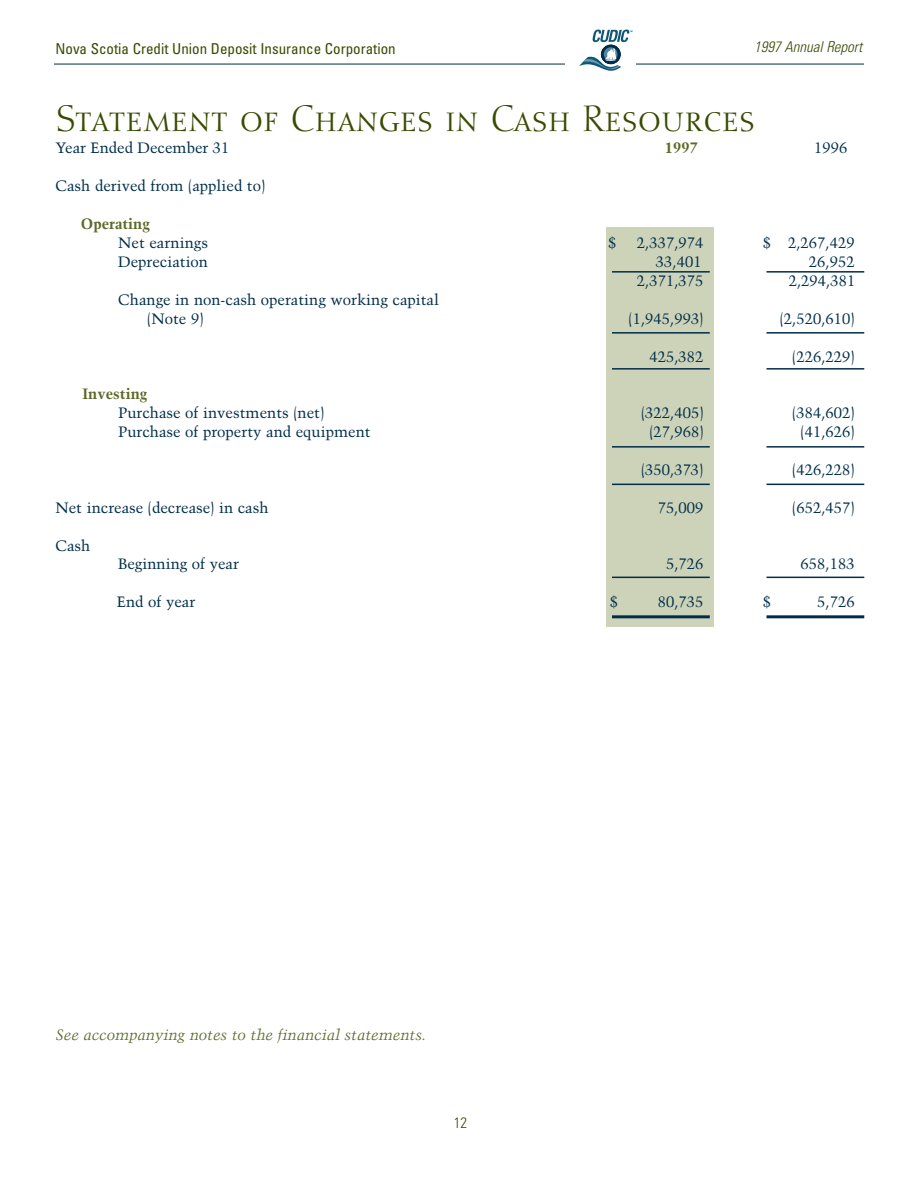
<style>
.page{position:relative;width:918px;height:1188px;background:#fff}
.page>*{position:absolute;margin:0;border:0;box-sizing:border-box;transform-origin:0 0}
.t1{font:36px "Diotima Roman SC";color:#374b00}
.t2{font:15px/18.9px "Trump Mediaeval";color:#002e4a}
.t3{font:condensed 15px "Univers";color:#374b00}
.t4{font:italic 15px "Trump Mediaeval";color:#5a6a27}
.t5{font:700 15px "Trump Mediaeval";color:#5a6a27}
.t6{font:italic 300 condensed 15px "Univers";color:#374b00}
.t7{font:300 condensed 15px "Univers";color:#374b00}
</style>
<div class="page">
<div style="left:606px;top:227px;width:108px;height:399px;background:#cdd3b9"></div>
<hr style="left:54px;top:64px;width:810px;height:1px;background:#002e4a">
<div style="left:565px;top:29px;width:70px;height:42px;background:#fff"></div>
<svg style="left:601px;top:45px;width:20px;height:19px"></svg>
<svg style="left:592px;top:30px;width:41px;height:12px"></svg>
<svg style="left:579px;top:48px;width:42px;height:23px"></svg>
<hr style="left:612px;top:271px;width:98px;height:2px;background:#002e4a">
<hr style="left:612px;top:332px;width:98px;height:2px;background:#002e4a">
<hr style="left:612px;top:368px;width:98px;height:2px;background:#002e4a">
<hr style="left:612px;top:446px;width:98px;height:2px;background:#002e4a">
<hr style="left:612px;top:484px;width:98px;height:1px;background:#002e4a">
<hr style="left:612px;top:577px;width:98px;height:1px;background:#002e4a">
<hr style="left:612px;top:615px;width:98px;height:3px;background:#002e4a">
<hr style="left:766px;top:271px;width:98px;height:2px;background:#002e4a">
<hr style="left:766px;top:332px;width:98px;height:2px;background:#002e4a">
<hr style="left:766px;top:368px;width:98px;height:2px;background:#002e4a">
<hr style="left:766px;top:446px;width:98px;height:2px;background:#002e4a">
<hr style="left:766px;top:484px;width:98px;height:1px;background:#002e4a">
<hr style="left:766px;top:577px;width:98px;height:1px;background:#002e4a">
<hr style="left:766px;top:615px;width:98px;height:3px;background:#002e4a">
<p class="t3" style="left:55px;top:43px;width:342px">Nova Scotia Credit Union Deposit Insurance Corporation</p>
<p class="t6" style="left:754px;top:41px;width:113px">1997 AnnualReport</p>
<h1 class="t1" style="left:56px;top:97px;width:701px">Statement of Changes in Cash Resources</h1>
<p class="t2" style="left:56px;top:140px;width:176px">Year Ended December 31</p>
<p class="t5" style="left:665px;top:142px;width:35px">1997</p>
<p class="t2" style="left:814px;top:140px;width:35px">1996</p>
<p class="t2" style="left:55px;top:178px;width:211px">Cash derived from (applied to)</p>
<p class="t5" style="left:81px;top:217px;width:71px">Operating</p>
<p class="t2" style="left:118px;top:235px;width:91px">Net earnings</p>
<p class="t2" style="left:608px;top:235px;width:10px">$</p>
<p class="t2" style="left:637px;top:235px;width:68px">2,337,974</p>
<p class="t2" style="left:763px;top:235px;width:93px">$ 2,267,429</p>
<p class="t2" style="left:118px;top:253px;width:91px">Depreciation</p>
<p class="t2" style="left:656px;top:253px;width:47px">33,401</p>
<p class="t2" style="left:809px;top:253px;width:47px">26,952</p>
<p class="t2" style="left:637px;top:272px;width:68px">2,371,375</p>
<p class="t2" style="left:789px;top:272px;width:68px">2,294,381</p>
<p class="t2" style="left:147px;top:291px;width:293px;text-indent:-29px">Change in non-cash operating working capital (Note 9)</p>
<p class="t2" style="left:629px;top:310px;width:76px">(1,945,993)</p>
<p class="t2" style="left:780px;top:310px;width:76px">(2,520,610)</p>
<p class="t2" style="left:649px;top:348px;width:56px">425,382</p>
<p class="t2" style="left:792px;top:348px;width:64px">(226,229)</p>
<p class="t5" style="left:82px;top:388px;width:66px">Investing</p>
<p class="t2" style="left:118px;top:405px;width:207px">Purchase of investments (net)</p>
<p class="t2" style="left:641px;top:405px;width:64px">(322,405)</p>
<p class="t2" style="left:792px;top:405px;width:64px">(384,602)</p>
<p class="t2" style="left:118px;top:424px;width:254px">Purchase of property and equipment</p>
<p class="t2" style="left:649px;top:424px;width:56px">(27,968)</p>
<p class="t2" style="left:801px;top:424px;width:56px">(41,626)</p>
<p class="t2" style="left:641px;top:461px;width:64px">(350,373)</p>
<p class="t2" style="left:792px;top:461px;width:64px">(426,228)</p>
<p class="t2" style="left:55px;top:499px;width:215px">Net increase (decrease) in cash</p>
<p class="t2" style="left:658px;top:499px;width:47px">75,009</p>
<p class="t2" style="left:792px;top:499px;width:64px">(652,457)</p>
<p class="t2" style="left:55px;top:537px;width:36px">Cash</p>
<p class="t2" style="left:118px;top:556px;width:122px">Beginning of year</p>
<p class="t2" style="left:666px;top:556px;width:39px">5,726</p>
<p class="t2" style="left:801px;top:556px;width:56px">658,183</p>
<p class="t2" style="left:117px;top:594px;width:80px">End of year</p>
<p class="t2" style="left:610px;top:594px;width:10px">$</p>
<p class="t2" style="left:658px;top:594px;width:47px">80,735</p>
<p class="t2" style="left:763px;top:594px;width:10px">$</p>
<p class="t2" style="left:817px;top:594px;width:39px">5,726</p>
<p class="t4" style="left:55px;top:1029px;width:372px">See accompanying notes to the financial statements.</p>
<p class="t7" style="left:454px;top:1117px;width:15px">12</p>
</div>
